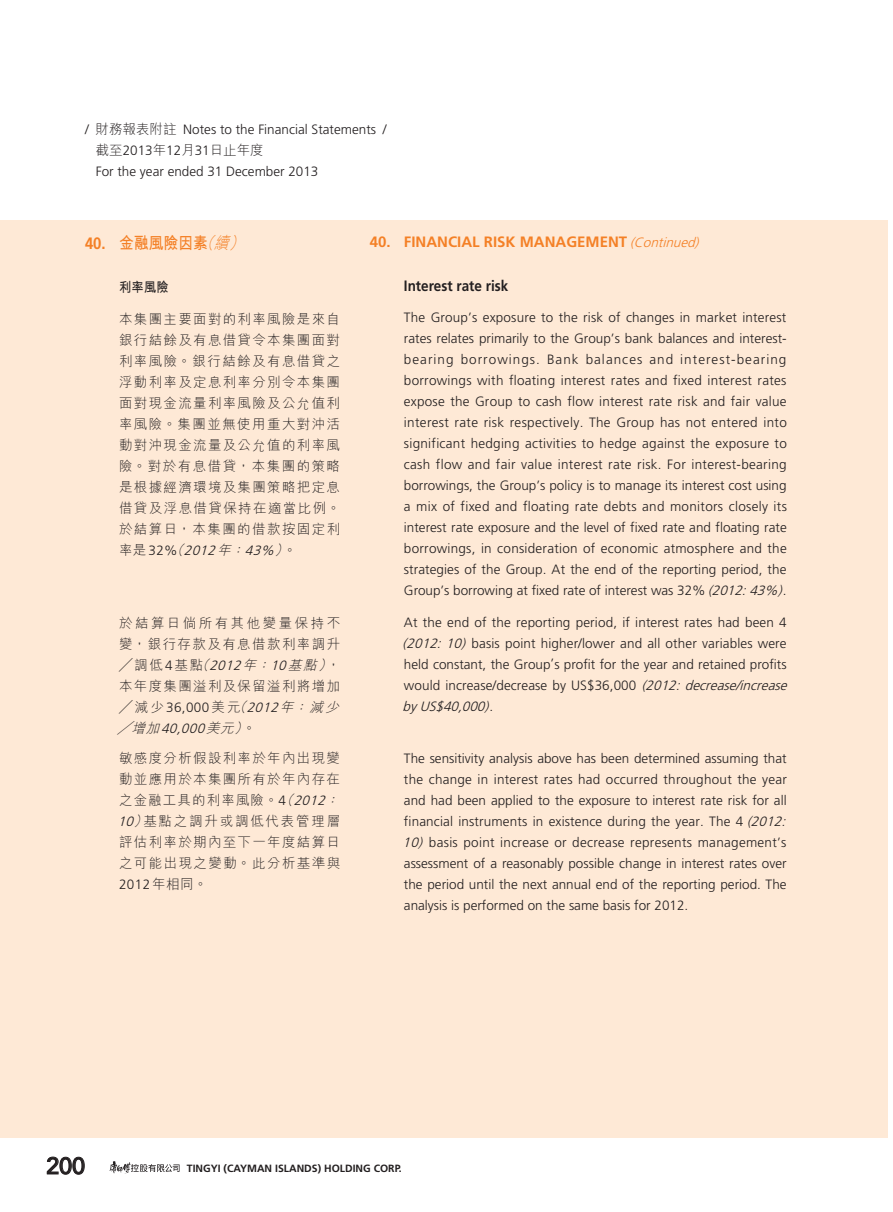
<style>
.page{position:relative;width:893px;height:1212px;background:#fff}
.page>*{position:absolute;margin:0;border:0;box-sizing:border-box;transform-origin:0 0}
.t1{font:500 23.25px "Avenir LT Std";color:#231f20}
._8__標題-C{font:700 16.5px "M Hei HK";color:#f48026;scale:.9 1}
._3__標題{font:700 15px "Frutiger LT Std";color:#f48026}
._4__副標題{font:700 15px "Frutiger LT Std";color:#231f20;scale:.9 1}
._1__內文{font:300 13.5px/21px "Frutiger LT Std";color:#231f20;text-align:justify}
._6__內文-C{font:300 13.5px/21px "M Hei HK";letter-spacing:.1em;color:#231f20}
._9__副標題-C{font:700 13.5px "M Hei HK";color:#231f20;scale:.9 1}
.t2{font:700 10.5px "Frutiger LT Std";color:#231f20}
.s1{font-family:"M Hei HK"}
.s2{font-family:"Frutiger LT Std"}
.s3{font-weight:300;font-style:italic}
.s4{font-style:italic}
.s5{font-family:"Frutiger LT Std";font-style:italic}
.s6{font-weight:300;font-style:italic;font-size:13.5px}
</style>
<div class="page">
<div style="left:0;top:220px;width:888px;height:917px;background:#fee9d6"></div>
<svg style="left:47px;top:1156px;width:38px;height:19px"></svg>
<svg style="left:110px;top:1161px;width:70px;height:12px"></svg>
<p class="_1__內文" style="left:85px;top:119px;width:303px">/ <span class="s1">財務報表附註</span> Notes to the Financial Statements /</p>
<p class="_6__內文-C" style="left:96px;top:140px;width:170px">截至<span class="s2">2013</span>年<span class="s2">12</span>月<span class="s2">31</span>日止年度</p>
<p class="_1__內文" style="left:96px;top:161px;width:224px">For the year ended 31 December 2013</p>
<p class="_8__標題-C" style="left:85px;top:231px;width:183px"><span class="s2">40.</span> 金融風險因素<span class="s3">（續）</span></p>
<p class="_9__副標題-C" style="left:119px;top:277px;width:57px">利率風險</p>
<p class="_6__內文-C" style="left:119px;top:308px;width:223px;text-align:justify">本集團主要面對的利率風險是來自銀行結餘及有息借貸令本集團面對利率風險。銀行結餘及有息借貸之浮動利率及定息利率分別令本集團面對現金流量利率風險及公允值利率風險。集團並無使用重大對沖活動對沖現金流量及公允值的利率風險。對於有息借貸，本集團的策略是根據經濟環境及集團策略把定息借貸及浮息借貸保持在適當比例。於結算日，本集團的借款按固定利率是 <span class="s2">3 2 %</span><span class="s4">（</span><span class="s5">2012</span><span class="s4">年：</span><span class="s5">43%</span><span class="s4">）</span>。</p>
<p class="_6__內文-C" style="left:118px;top:612px;width:226px">於結算日倘所有其他變量保持不變，銀行存款及有息借款利率調升╱ 調低 <span class="s2">4</span> 基點<span class="s4">（</span><span class="s5">2012</span><span class="s4">年：</span><span class="s5">10</span><span class="s4">基點）</span>，本年度集團溢利及保留溢利將增加╱減少<span class="s2">36,000</span>美元<span class="s4">（</span><span class="s5">2012</span><span class="s4">年：減少╱增加</span><span class="s5">40,000</span><span class="s4">美元）</span>。</p>
<p class="_6__內文-C" style="left:118px;top:747px;width:226px">敏感度分析假設利率於年內出現變動並應用於本集團所有於年內存在之金融工具的利率風險。<span class="s2">4</span><span class="s4">（</span><span class="s5">2012</span><span class="s4">：<br></span><span class="s5">10</span><span class="s4">）</span>基點之調升或調低代表管理層評估利率於期內至下一年度結算日之可能出現之變動。此分析基準與<br><span class="s2">2012</span>年相同。</p>
<p class="_3__標題" style="left:370px;top:233px;width:334px">40. FINANCIAL RISK MANAGEMENT <span class="s6">(Continued)</span></p>
<p class="_4__副標題" style="left:404px;top:277px;width:117px">Interest rate risk</p>
<p class="_1__內文" style="left:404px;top:307px;width:384px">The Group’s exposure to the risk of changes in market interest rates relates primarily to the Group’s bank balances and interest&shy;bearing borrowings. Bank balances and interest-bearing borrowings with floating interest rates and fixed interest rates expose the Group to cash flow interest rate risk and fair value interest rate risk respectively. The Group has not entered into significant hedging activities to hedge against the exposure to cash flow and fair value interest rate risk. For interest-bearing borrowings, the Group’s policy is to manage its interest cost using a mix of fixed and floating rate debts and monitors closely its interest rate exposure and the level of fixed rate and floating rate borrowings, in consideration of economic atmosphere and the strategies of the Group. At the end of the reporting period, the Group’s borrowing at fixed rate of interest was 32% <span class="s4">(2012:43%)</span>.</p>
<p class="_1__內文" style="left:403px;top:612px;width:390px;text-align:left">At the end of the reporting period, if interest rates had been 4 <span class="s4">(2012:10)</span> basis point higher/lower and all other variables were held constant, the Group’s profit for the year and retained profits would increase/decrease by US$36,000 <span class="s4">(2012:decrease/increase by US$40,000)</span>.</p>
<p class="_1__內文" style="left:404px;top:748px;width:387px;text-align:left">The sensitivity analysis above has been determined assuming that the change in interest rates had occurred throughout the year and had been applied to the exposure to interest rate risk for all financial instruments in existence during the year. The 4 <span class="s4">(2012:</span></p>
<p class="_1__內文" style="left:403px;top:832px;width:386px"><span class="s4">10)</span> basis point increase or decrease represents management’s assessment of a reasonably possible change in interest rates over the period until the next annual end of the reporting period. The analysis is performed on the same basis for 2012.</p>
<h1 class="t1" style="left:46px;top:1152px;width:40px">200</h1>
<p class="t2" style="left:187px;top:1162px;width:216px">TINGYI (CAYMAN ISLANDS) HOLDING CORP.</p>
</div>
